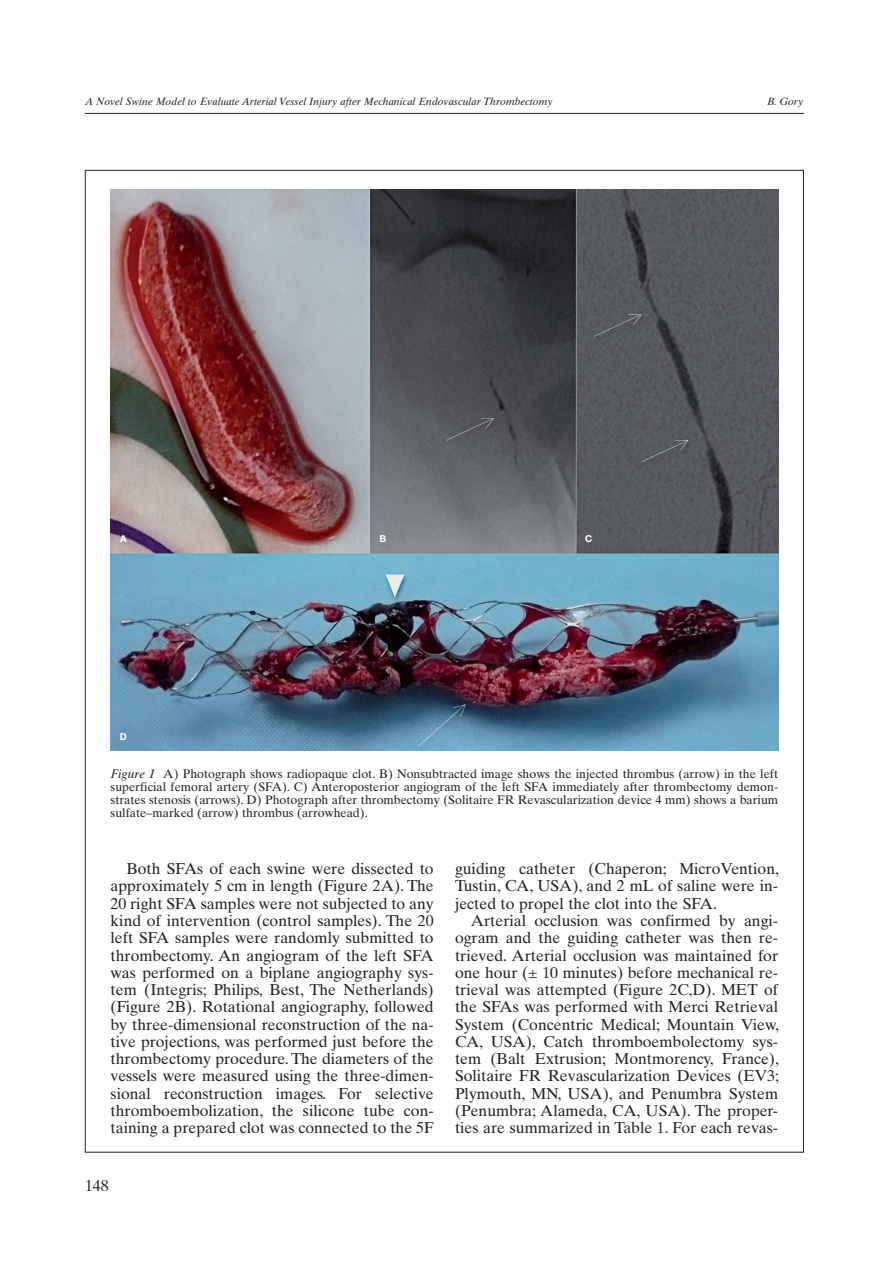
<style>
.page{position:relative;width:893px;height:1263px;background:#fff}
.page>*{position:absolute;margin:0;border:0;box-sizing:border-box;transform-origin:0 0}
.Testo_Inglese{font:15.75px/17.2px "Times Ten";color:#231f20;text-align:justify}
.Normale{font:15.75px "Times Ten";color:#231f20}
.Dida_ingl_tondo{font:12.3px/13.2px "Times Ten";color:#231f20;text-align:justify}
.testine{font:italic 10.5px "Times Ten";color:#231f20}
.Table_testo_9___18{font:700 9.6px "Helvetica Neue";color:#fff}
.s1{font-style:italic}
</style>
<div class="page">
<hr style="left:85px;top:113px;width:719px;height:1px;background:#231f20">
<img style="left:111px;top:189px;width:667px;height:562px">
<p class="testine" style="left:85px;top:95px;width:469px">A Novel Swine Model to Evaluate Arterial Vessel Injury after Mechanical Endovascular Thrombectomy</p>
<p class="testine" style="left:767px;top:95px;width:37px">B. Gory</p>
<p class="Table_testo_9___18" style="left:120px;top:533px;width:8px">A</p>
<p class="Table_testo_9___18" style="left:379px;top:533px;width:8px">B</p>
<p class="Table_testo_9___18" style="left:120px;top:730px;width:9px">D</p>
<p class="Table_testo_9___18" style="left:585px;top:533px;width:9px">C</p>
<p class="Dida_ingl_tondo" style="left:111px;top:767px;width:669px"><span class="s1">Figure 1</span> A) Photograph shows radiopaque clot. B) Nonsubtracted image shows the injected thrombus (arrow) in the left superficial femoral artery (SFA). C) Anteroposterior angiogram of the left SFA immediately after thrombectomy demon&shy;strates stenosis (arrows). D) Photograph after thrombectomy (Solitaire FR Revascularization device 4 mm) shows a barium sulfate–marked (arrow) thrombus (arrowhead).</p>
<p class="Testo_Inglese" style="left:111px;top:860px;width:325px;text-indent:16px">Both SFAs of each swine were dissected to approximately 5 cm in length (Figure 2A). The 20 right SFA samples were not subjected to any kind of intervention (control samples). The 20 left SFA samples were randomly submitted to thrombectomy. An angiogram of the left SFA was performed on a biplane angiography sys&shy;tem (Integris; Philips, Best, The Netherlands) (Figure 2B). Rotational angiography, followed by three-dimensional reconstruction of the na&shy;tive projections, was performed just before the thrombectomy procedure. The diameters of the vessels were measured using the three-dimen&shy;sional reconstruction images. For selective thromboembolization, the silicone tube con&shy;taining a prepared clot was connected to the 5F</p>
<p class="Normale" style="left:85px;top:1176px;width:25px">148</p>
<p class="Testo_Inglese" style="left:455px;top:860px;width:326px">guiding catheter (Chaperon; MicroVention, Tustin, CA, USA), and 2 mL of saline were in&shy;jected to propel the clot into the SFA.</p>
<p class="Testo_Inglese" style="left:455px;top:912px;width:326px;text-indent:16px">Arterial occlusion was confirmed by angi&shy;ogram and the guiding catheter was then re&shy;trieved. Arterial occlusion was maintained for one hour (± 10 minutes) before mechanical re&shy;trieval was attempted (Figure 2C,D). MET of the SFAs was performed with Merci Retrieval System (Concentric Medical; Mountain View, CA, USA), Catch thromboembolectomy sys&shy;tem (Balt Extrusion; Montmorency, France), Solitaire FR Revascularization Devices (EV3; Plymouth, MN, USA), and Penumbra System (Penumbra; Alameda, CA, USA). The proper&shy;ties are summarized in Table 1. For each revas-</p>
</div>
